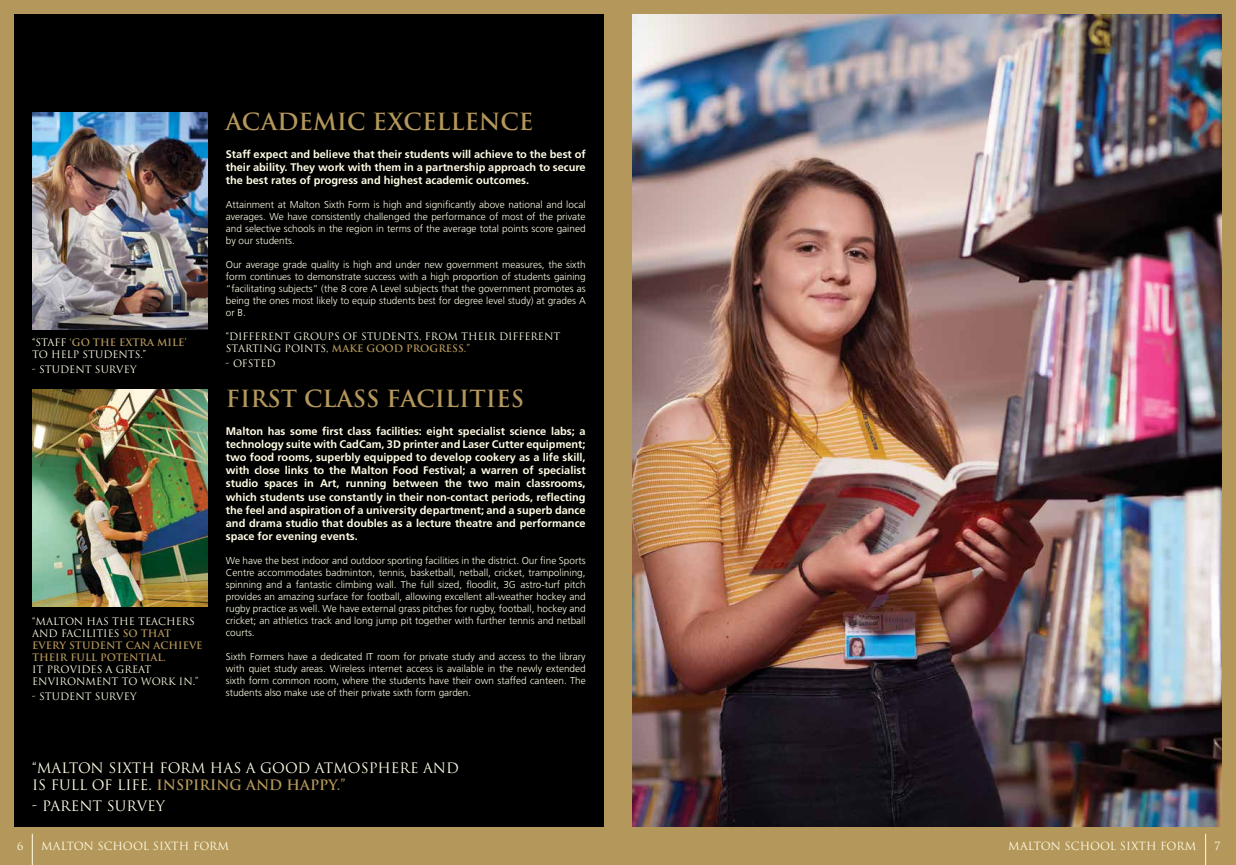
<style>
.page{position:relative;width:1236px;height:865px;background:#b4975a}
.page>*{position:absolute;margin:0;border:0;box-sizing:border-box;transform-origin:0 0}
.t1{font:700 23px "Trajan Pro";color:#b4975a}
.t2{font:14px/16.8px "Trajan Pro";color:#fffde5}
.t3{font:700 11px/13.2px "Frutiger";color:#fffde5;text-align:justify}
.t4{font:11px "Trajan Pro";color:#fffde5}
.t5{font:300 10px/12px "Frutiger";color:#fffde5;text-align:justify}
.t6{font:10px/12px "Trajan Pro";color:#fffde5}
.t7{font:700 10px/12px "Trajan Pro";color:#b4975a}
.s1{font-weight:700;color:#b4975a}
.s2{font-weight:400;color:#fffde5}
</style>
<div class="page">
<img style="left:632px;top:14px;width:590px;height:813px">
<div style="left:14px;top:14px;width:590px;height:813px;background:#000"></div>
<img style="left:32px;top:112px;width:175px;height:217px">
<img style="left:32px;top:389px;width:175px;height:217px">
<hr style="left:1205px;top:833px;width:1px;height:32px;background:#fffde5">
<hr style="left:32px;top:833px;width:1px;height:32px;background:#fffde5">
<p class="t6" style="left:32px;top:336px;width:156px">“STAFF <span class="s1">‘GO THE EXTRA MILE’<br></span>TO HELP STUDENTS.”</p>
<p class="t6" style="left:32px;top:363px;width:106px">- STUDENT SURVEY</p>
<p class="t7" style="left:32px;top:615px;width:172px"><span class="s2">“MALTON HAS THE TEACHERS<br>AND FACILITIES</span> SO THAT<br>EVERY STUDENT CAN ACHIEVE<br>THEIR FULL POTENTIAL.</p>
<p class="t6" style="left:32px;top:663px;width:168px">IT PROVIDES A GREAT<br>ENVIRONMENT TO WORK IN.”</p>
<p class="t6" style="left:32px;top:690px;width:106px">- STUDENT SURVEY</p>
<h1 class="t1" style="left:226px;top:107px;width:309px">ACADEMIC EXCELLENCE</h1>
<p class="t3" style="left:226px;top:147px;width:361px">Staff expect and believe that their students will achieve to the best of their ability. They work with them in a partnership approach to secure the best rates of progress and highest academic outcomes.</p>
<p class="t5" style="left:226px;top:199px;width:361px">Attainment at Malton Sixth Form is high and significantly above national and local averages. We have consistently challenged the performance of most of the private and selective schools in the region in terms of the average total points score gained by our students.</p>
<p class="t5" style="left:226px;top:259px;width:361px">Our average grade quality is high and under new government measures, the sixth form continues to demonstrate success with a high proportion of students gaining “facilitating subjects” (the 8 core A Level subjects that the government promotes as being the ones most likely to equip students best for degree level study) at grades A or B.</p>
<p class="t6" style="left:226px;top:330px;width:336px">“DIFFERENT GROUPS OF STUDENTS, FROM THEIR DIFFERENT<br>STARTING POINTS, <span class="s1">MAKE GOOD PROGRESS.”</span></p>
<p class="t6" style="left:226px;top:357px;width:51px">- OFSTED</p>
<h1 class="t1" style="left:226px;top:384px;width:300px">FIRST CLASS FACILITIES</h1>
<p class="t3" style="left:226px;top:424px;width:361px">Malton has some first class facilities: eight specialist science labs; a technology suite with CadCam, 3D printer and Laser Cutter equipment; two food rooms, superbly equipped to develop cookery as a life skill, with close links to the Malton Food Festival; a warren of specialist studio spaces in Art, running between the two main classrooms, which students use constantly in their non-contact periods, reflecting the feel and aspiration of a university department; and a superb dance and drama studio that doubles as a lecture theatre and performance space for evening events.</p>
<p class="t5" style="left:226px;top:555px;width:361px">We have the best indoor and outdoor sporting facilities in the district. Our fine Sports Centre accommodates badminton, tennis, basketball, netball, cricket, trampolining, spinning and a fantastic climbing wall. The full sized, floodlit, 3G astro-turf pitch provides an amazing surface for football, allowing excellent all-weather hockey and rugby practice as well. We have external grass pitches for rugby, football, hockey and cricket; an athletics track and long jump pit together with further tennis and netball courts.</p>
<p class="t5" style="left:226px;top:651px;width:361px">Sixth Formers have a dedicated IT room for private study and access to the library with quiet study areas. Wireless internet access is available in the newly extended sixth form common room, where the students have their own staffed canteen. The students also make use of their private sixth form garden.</p>
<h2 class="t2" style="left:32px;top:759px;width:428px">“MALTON SIXTH FORM HAS A GOOD ATMOSPHERE AND<br>IS FULL OF LIFE. <span class="s1">INSPIRING AND HAPPY.”</span></h2>
<h2 class="t2" style="left:32px;top:797px;width:134px">- PARENT SURVEY</h2>
<p class="t4" style="left:17px;top:838px;width:8px">6</p>
<p class="t4" style="left:41px;top:838px;width:189px">MALTON SCHOOL SIXTH FORM</p>
<p class="t4" style="left:1008px;top:838px;width:189px">MALTON SCHOOL SIXTH FORM</p>
<p class="t4" style="left:1214px;top:838px;width:8px">7</p>
</div>
